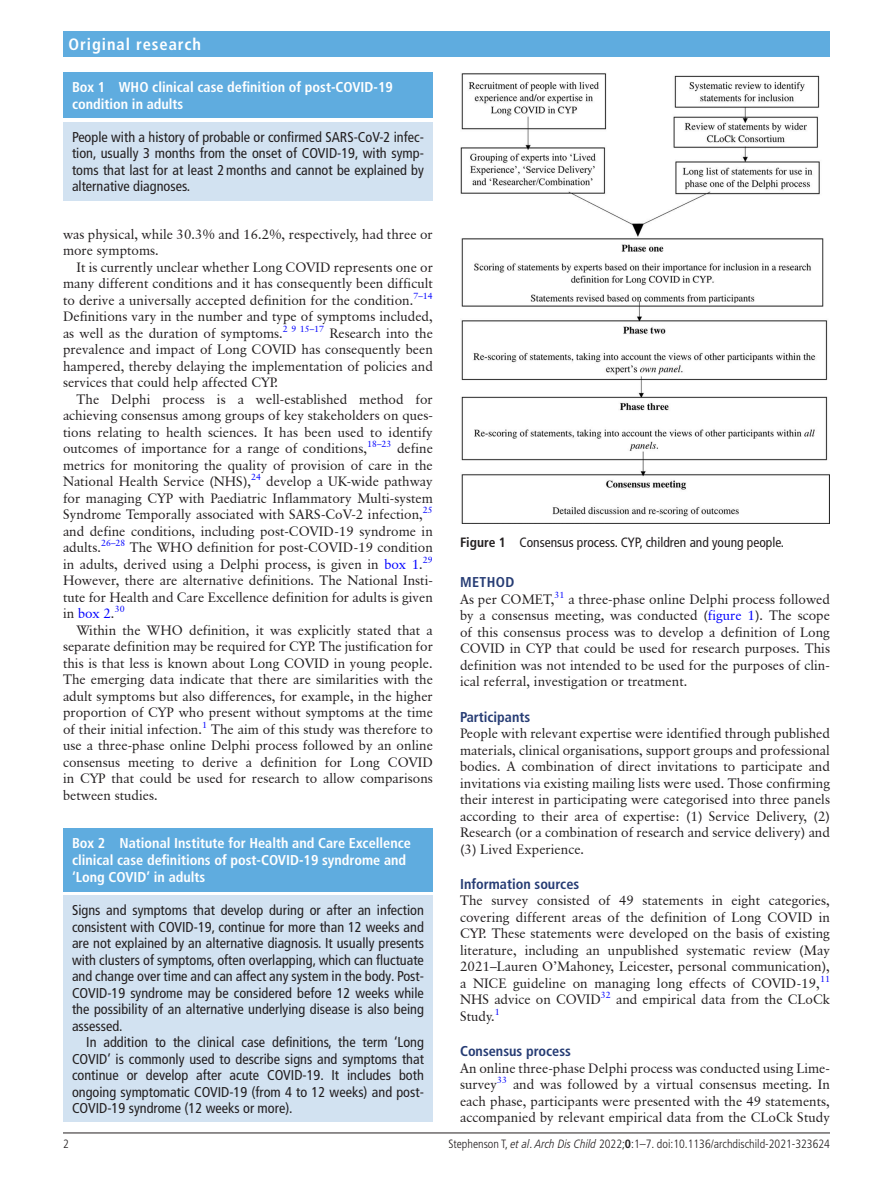
<style>
.page{position:relative;width:893px;height:1191px;background:#fff}
.page>*{position:absolute;margin:0;border:0;box-sizing:border-box;transform-origin:0 0}
.t1{font:700 condensed 16.5px "Frutiger LT Pro";letter-spacing:.055em;color:#fff}
.t2{font:condensed 14.25px/16.5px "Frutiger LT Pro";color:#231f20;text-align:justify}
.t3{font:700 condensed 14.25px/17.2px "Frutiger LT Pro";color:#fff}
.t4{font:700 condensed 14.25px "Frutiger LT Pro";color:#263c74}
.t5{font:13.5px/16.5px "Classical Garamond BT";color:#231f20;text-align:justify}
.t6{font:condensed 13.5px "Frutiger LT Pro";color:#231f20}
.t7{font:300 condensed 12px "Frutiger LT Pro";color:#231f20}
.t8{font:9px "Classical Garamond BT";color:#00f}
.s1{color:#00f}
.s2{font-weight:700}
.s3{font-style:italic}
</style>
<div class="page">
<hr style="left:63px;top:1132px;width:767px;height:1px;background:#231f20">
<div style="left:63px;top:31px;width:767px;height:25px;background:#5facdf"></div>
<div style="left:63px;top:72px;width:370px;height:46px;background:#5facdf"></div>
<div style="left:63px;top:122px;width:370px;height:78px;background:#d2e2f1"></div>
<div style="left:63px;top:828px;width:370px;height:63px;background:#5facdf"></div>
<div style="left:63px;top:895px;width:370px;height:227px;background:#d2e2f1"></div>
<img style="left:460px;top:73px;width:370px;height:450px">
<p class="t1" style="left:69px;top:34px;width:134px">Original research</p>
<p class="t3" style="left:72px;top:78px;width:322px">Box 1 WHO clinical case definition of post-COVID-19 condition in adults</p>
<p class="t2" style="left:72px;top:129px;width:353px">People with a history of probable or confirmed SARS-CoV-2 infec&shy;tion, usually 3 months from the onset of COVID-19, with symp&shy;toms that last for at least 2months and cannot be explained by alternative diagnoses.</p>
<p class="t5" style="left:63px;top:225px;width:371px">was physical, while 30.3% and 16.2%, respectively, had three or more symptoms.</p>
<p class="t5" style="left:63px;top:258px;width:371px;text-indent:14px">It is currently unclear whether Long COVID represents one or many different conditions and it has consequently been difficult to derive a universally accepted definition for the condition.<sup>7–14<br></sup>Definitions vary in the number and type of symptoms included, as well as the duration of symptoms.<sup>2</sup> <sup>9</sup> <sup>15–17</sup> Research into the prevalence and impact of Long COVID has consequently been hampered, thereby delaying the implementation of policies and services that could help affected CYP.</p>
<p class="t5" style="left:63px;top:390px;width:371px;text-indent:14px">The Delphi process is a well-established method for achieving consensus among groups of key stakeholders on ques&shy;tions relating to health sciences. It has been used to identify outcomes of importance for a range of conditions,<sup>18–23</sup> define metrics for monitoring the quality of provision of care in the National Health Service (NHS),<sup>24</sup> develop a UK-wide pathway for managing CYP with Paediatric Inflammatory Multi-system Syndrome Temporally associated with SARS-CoV-2 infection,<sup>25 </sup>and define conditions, including post-COVID-19 syndrome in adults.<sup>26–28</sup> The WHO definition for post-COVID-19 condition in adults, derived using a Delphi process, is given in <span class="s1">box 1</span>.<sup>29<br></sup>However, there are alternative definitions. The National Insti&shy;tute for Health and Care Excellence definition for adults is given in <span class="s1">box 2</span>.<sup>30</sup></p>
<p class="t5" style="left:63px;top:621px;width:371px;text-indent:14px">Within the WHO definition, it was explicitly stated that a separate definition may be required for CYP. The justification for this is that less is known about Long COVID in young people.<br>The emerging data indicate that there are similarities with the adult symptoms but also differences, for example, in the higher proportion of CYP who present without symptoms at the time of their initial infection.<sup>1</sup> The aim of this study was therefore to use a three-phase online Delphi process followed by an online consensus meeting to derive a definition for Long COVID in CYP that could be used for research to allow comparisons between studies.</p>
<p class="t3" style="left:72px;top:834px;width:340px">Box 2 National Institute for Health and Care Excellence clinical case definitions of post-COVID-19 syndrome and ‘Long COVID’ in adults</p>
<p class="t2" style="left:72px;top:902px;width:353px">Signs and symptoms that develop during or after an infection consistent with COVID‐19, continue for more than 12 weeks and are not explained by an alternative diagnosis. It usually presents with clusters of symptoms, often overlapping, which can fluctuate and change over time and can affect any system in the body. Post‐ COVID‐19 syndrome may be considered before 12 weeks while the possibility of an alternative underlying disease is also being assessed.</p>
<p class="t2" style="left:72px;top:1034px;width:353px;text-indent:14px">In addition to the clinical case definitions, the term ‘Long COVID’ is commonly used to describe signs and symptoms that continue or develop after acute COVID‐19. It includes both ongoing symptomatic COVID‐19 (from 4 to 12 weeks) and post‐ COVID‐19 syndrome (12 weeks or more).</p>
<p class="t6" style="left:460px;top:534px;width:326px"><span class="s2">Figure 1</span> Consensus process. CYP, children and young people.</p>
<p class="t4" style="left:460px;top:574px;width:56px">METHOD</p>
<p class="t5" style="left:460px;top:590px;width:96px">As per COMET,</p>
<p class="t8" style="left:554px;top:589px;width:11px">31</p>
<p class="t5" style="left:460px;top:590px;width:371px;text-indent:108px">a three-phase online Delphi process followed by a consensus meeting, was conducted (<span class="s1">figure 1</span>). The scope of this consensus process was to develop a definition of Long COVID in CYP that could be used for research purposes. This definition was not intended to be used for the purposes of clin&shy;ical referral, investigation or treatment.</p>
<p class="t4" style="left:460px;top:708px;width:72px">Participants</p>
<p class="t5" style="left:460px;top:725px;width:371px">People with relevant expertise were identified through published materials, clinical organisations, support groups and professional bodies. A combination of direct invitations to participate and invitations via existing mailing lists were used. Those confirming their interest in participating were categorised into three panels according to their area of expertise: (1) Service Delivery, (2)<br>Research (or a combination of research and service delivery) and (3) Lived Experience.</p>
<p class="t4" style="left:460px;top:875px;width:121px">Information sources</p>
<p class="t5" style="left:460px;top:892px;width:371px">The survey consisted of 49 statements in eight categories, covering different areas of the definition of Long COVID in CYP. These statements were developed on the basis of existing literature, including an unpublished systematic review (May 2021–Lauren O’Mahoney, Leicester, personal communication), a NICE guideline on managing long effects of COVID-19,<sup>11<br></sup>NHS advice on COVID<sup>32</sup> and empirical data from the CLoCk Study.<sup>1</sup></p>
<p class="t4" style="left:460px;top:1042px;width:112px">Consensus process</p>
<p class="t5" style="left:460px;top:1059px;width:371px">An online three-phase Delphi process was conducted using Lime&shy;survey<sup>33</sup> and was followed by a virtual consensus meeting. In each phase, participants were presented with the 49 statements, accompanied by relevant empirical data from the CLoCk Study</p>
<p class="t7" style="left:63px;top:1136px;width:7px">2</p>
<p class="t7" style="left:448px;top:1136px;width:383px">Stephenson T, <span class="s3">et al</span>. <span class="s3">Arch Dis Child</span> 2022;<span class="s2">0</span>:1–7. doi:10.1136/archdischild-2021-323624</p>
</div>
